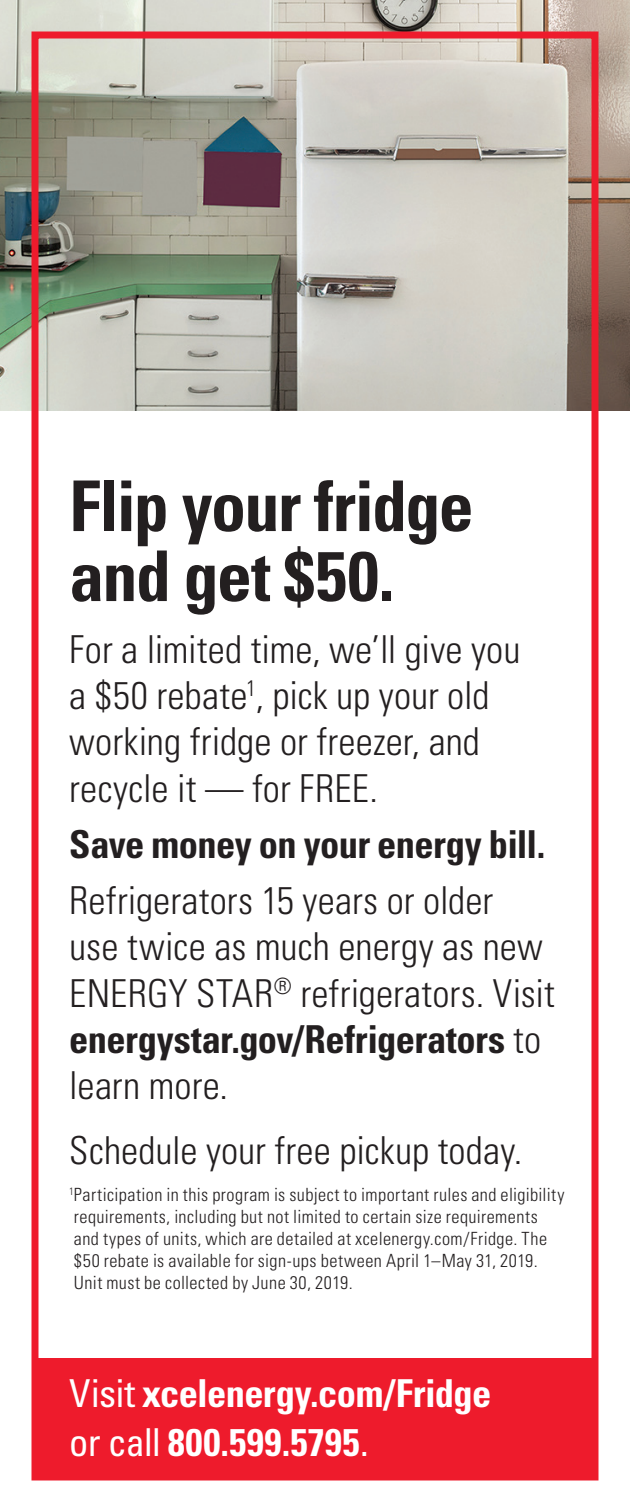
<style>
.page{position:relative;width:630px;height:1512px;background:#fff}
.page>*{position:absolute;margin:0;border:0;box-sizing:border-box;transform-origin:0 0}
.Brand_Headline_Black{font:700 condensed 70px/70px "Univers LT Std";letter-spacing:-.025em;color:#231f20}
.Brand_Text{font:300 condensed 38.5px/46.2px "Univers LT Std";letter-spacing:.005em;color:#231f20}
.Brand_CTA_Or_Website{font:700 condensed 38.5px/49px "Univers LT Std";letter-spacing:-.01em;color:#fff}
.Brand_Text-2{font:700 condensed 38.5px "Univers LT Std";letter-spacing:-.015em;color:#231f20}
.Brand_Text-3{font:300 condensed 18.2px/21.7px "Univers LT Std";letter-spacing:.025em;color:#231f20}
.s1{font-weight:700}
.s2{font-weight:400}
</style>
<div class="page">
<div style="left:38px;top:1358px;width:557px;height:119px;background:#ee1b2c"></div>
<img style="left:0;top:0;width:630px;height:411px">
<div style="left:32px;top:32px;width:566px;height:1448px;border:7px solid #ee1b2c"></div>
<p class="Brand_Headline_Black" style="left:69px;top:471px;width:406px">Flip your fridge and get $50.</p>
<p class="Brand_Text" style="left:69px;top:626px;width:453px">For a limited time, we’ll give you a $50 rebate<sup>1</sup>, pick up your old working fridge or freezer, and recycle it — for FREE.</p>
<p class="Brand_Text-2" style="left:69px;top:821px;width:477px">Save money on your energy bill.</p>
<p class="Brand_Text" style="left:69px;top:878px;width:487px">Refrigerators 15 years or older<br>use twice as much energy as new<br>ENERGY STAR<sup>®</sup> refrigerators. Visit <span class="s1">energystar.gov/Refrigerators</span> to learn more.</p>
<p class="Brand_Text" style="left:69px;top:1127px;width:455px">Schedule your free pickup today.</p>
<p class="Brand_Text-3" style="left:69px;top:1184px;width:497px"><sup>1</sup>Participation in this program is subject to important rules and eligibility requirements, including but not limited to certain size requirements<br>and types of units, which are detailed at xcelenergy.com/Fridge. The $50 rebate is available for sign-ups between April 1–May 31, 2019.<br>Unit must be collected by June 30, 2019.</p>
<p class="Brand_CTA_Or_Website" style="left:69px;top:1369px;width:424px"><span class="s2">Visit</span> xcelenergy.com/Fridge <span class="s2">or call</span> 800.599.5795<span class="s2">.</span></p>
</div>
